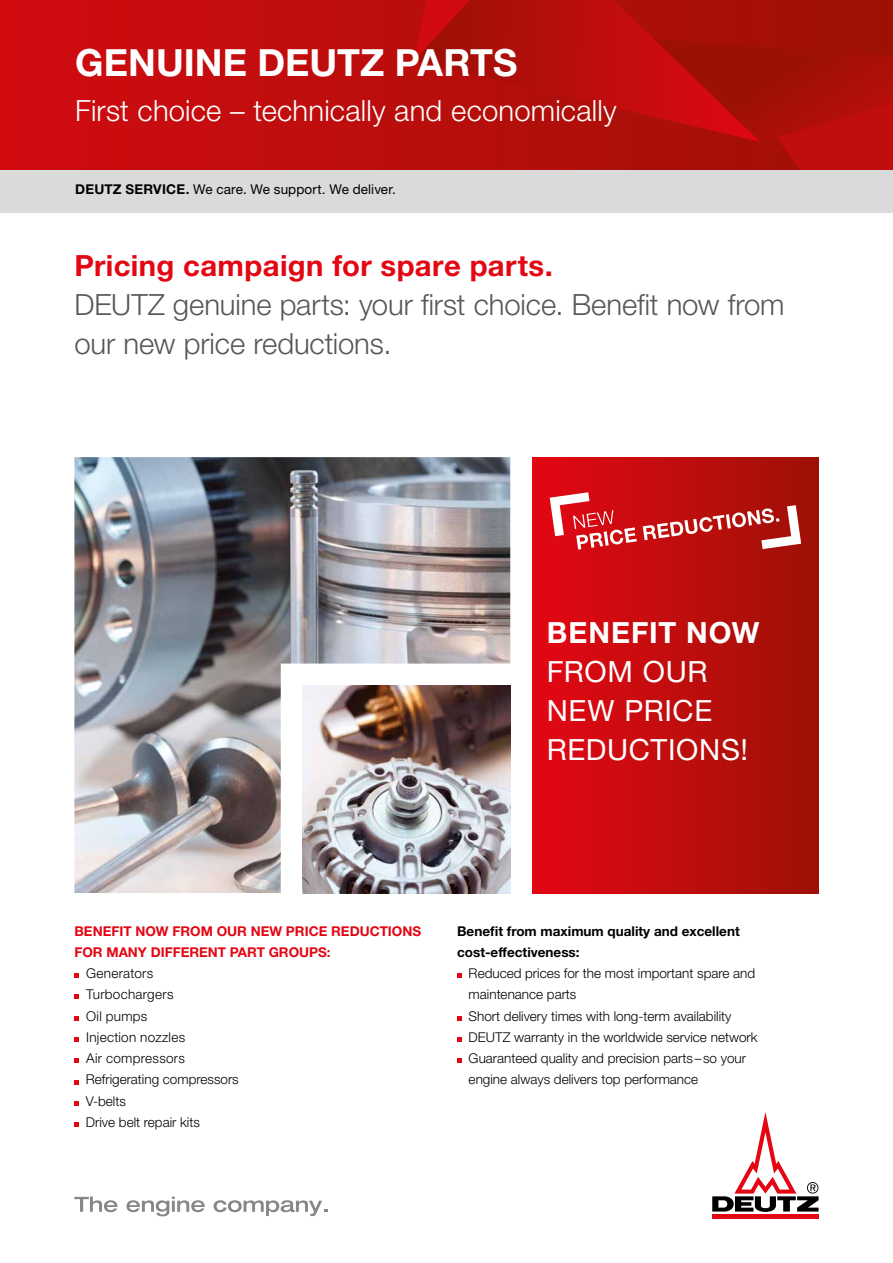
<style>
.page{position:relative;width:893px;height:1263px;background:#fff}
.page>*{position:absolute;margin:0;border:0;box-sizing:border-box;transform-origin:0 0}
.t1{font:700 37.5px "Helvetica Neue LT Std";color:#fff}
.t2{font:300 29.25px/39px "Helvetica Neue LT Std";letter-spacing:-.005em;color:#575756}
.t3{font:300 29.25px "Helvetica Neue LT Std";letter-spacing:.005em;color:#fff}
.t4{font:700 29.25px "Helvetica Neue LT Std";letter-spacing:.015em;color:#e30613}
.t5{font:29.25px/39px "Helvetica Neue LT Std";letter-spacing:.02em;color:#fff}
.t6{font:700 29.25px "Helvetica Neue LT Std";letter-spacing:.03em;color:#fff}
.t7{font:300 13.5px/21.3px "Helvetica Neue LT Std";color:#000}
.t8{font:700 13.5px/21.3px "Helvetica Neue LT Std";color:#e30613}
.t9{font:700 13.5px/21.3px "Helvetica Neue LT Std";color:#000}
.t10{font:13.5px "Helvetica Neue LT Std";letter-spacing:.01em;color:#000}
.s1{font-weight:700}
</style>
<div class="page">
<hr style="left:712px;top:1214px;width:107px;height:4px;background:#e30613">
<svg style="left:712px;top:1112px;width:107px;height:100px"></svg>
<svg style="left:0;top:0;width:893px;height:170px;background:#c10c0d"></svg>
<svg style="left:654px;top:39px;width:239px;height:131px;background:#ad0e09"></svg>
<svg style="left:414px;top:0;width:346px;height:142px;background:#b30e0a"></svg>
<svg style="left:414px;top:0;width:56px;height:61px;background:#b60d0b"></svg>
<svg style="left:74px;top:1196px;width:43px;height:16px"></svg>
<svg style="left:126px;top:1196px;width:79px;height:20px"></svg>
<svg style="left:214px;top:1200px;width:113px;height:16px"></svg>
<div style="left:0;top:170px;width:893px;height:43px;background:#dadada"></div>
<img style="left:74px;top:457px;width:436px;height:436px">
<div style="left:532px;top:458px;width:287px;height:435px;background:linear-gradient(to right,#e40714,#9d1107)"></div>
<svg style="left:74px;top:973px;width:5px;height:5px"></svg>
<svg style="left:74px;top:994px;width:5px;height:5px"></svg>
<svg style="left:74px;top:1016px;width:5px;height:4px"></svg>
<svg style="left:74px;top:1037px;width:5px;height:5px"></svg>
<svg style="left:74px;top:1058px;width:5px;height:5px"></svg>
<svg style="left:74px;top:1080px;width:5px;height:4px"></svg>
<svg style="left:74px;top:1101px;width:5px;height:5px"></svg>
<svg style="left:74px;top:1122px;width:5px;height:5px"></svg>
<svg style="left:457px;top:973px;width:5px;height:5px"></svg>
<svg style="left:457px;top:1016px;width:5px;height:4px"></svg>
<svg style="left:457px;top:1037px;width:5px;height:5px"></svg>
<svg style="left:457px;top:1058px;width:5px;height:5px"></svg>
<svg style="left:550px;top:492px;width:251px;height:58px;background:#cb3a3a"></svg>
<h1 class="t1" style="left:75px;top:39px;width:444px">GENUINE DEUTZ PARTS</h1>
<h2 class="t3" style="left:75px;top:93px;width:543px">First choice – technically and economically</h2>
<p class="t10" style="left:75px;top:181px;width:322px"><span class="s1">DEUTZ SERVICE.</span> We care. We support. We deliver.</p>
<h2 class="t4" style="left:74px;top:248px;width:480px">Pricing campaign for spare parts.</h2>
<h2 class="t2" style="left:74px;top:284px;width:712px">DEUTZ genuine parts: your first choice. Benefit now from our new price reductions.</h2>
<h2 class="t6" style="left:547px;top:615px;width:214px">BENEFIT NOW</h2>
<h2 class="t5" style="left:547px;top:652px;width:203px">FROM OUR<br>NEW PRICE<br>REDUCTIONS!</h2>
<p class="t8" style="left:74px;top:920px;width:348px">BENEFIT NOW FROM OUR NEW PRICE REDUCTIONS<br>FOR MANY DIFFERENT PART GROUPS:</p>
<p class="t7" style="left:86px;top:962px;width:154px">Generators<br>Turbochargers<br>Oil pumps<br>Injection nozzles<br>Air compressors<br>Refrigerating compressors<br>V-belts<br>Drive belt repair kits</p>
<p class="t9" style="left:457px;top:920px;width:284px">Benefit from maximum quality and excellent cost-effectiveness:</p>
<p class="t7" style="left:469px;top:962px;width:290px">Reduced prices for the most important spare and maintenance parts<br>Short delivery times with long-term availability DEUTZ warranty in the worldwide service network Guaranteed quality and precision parts – so your engine always delivers top performance</p>
</div>
